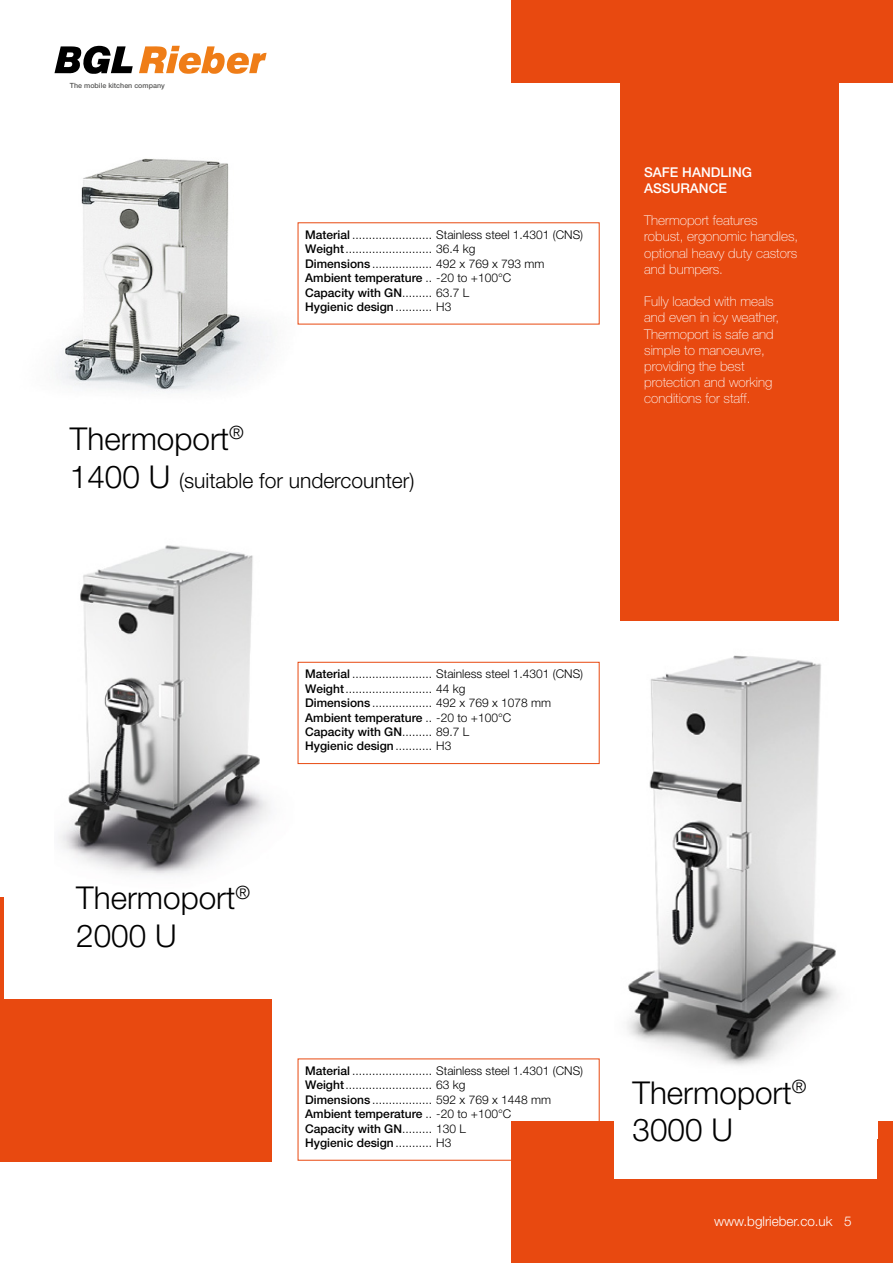
<style>
.page{position:relative;width:893px;height:1263px;background:#fff}
.page>*{position:absolute;margin:0;border:0;box-sizing:border-box;transform-origin:0 0}
.t1{font:300 31.5px/37.8px "Helvetica Neue LT Std";color:#000}
.t2{font:300 21px "Helvetica Neue LT Std";color:#000}
.t3{font:100 13.5px/16.2px "Helvetica Neue LT Std";color:#fff}
.t4{font:500 13.5px/16.2px "Helvetica Neue LT Std";color:#fff}
.t5{font:300 13.5px "Helvetica Neue LT Std";color:#fff}
.t6{font:300 12px/14.4px "Helvetica Neue LT Std";color:#000}
.t7{font:500 7.2px "Helvetica Neue LT Std";color:#575756}
.s1{font-weight:500}
.s2{font-size:31.5px}
</style>
<div class="page">
<div style="left:511px;top:1121px;width:382px;height:142px;background:#e84910"></div>
<svg style="left:139px;top:46px;width:128px;height:28px"></svg>
<svg style="left:54px;top:46px;width:79px;height:28px"></svg>
<div style="left:511px;top:0;width:382px;height:83px;background:#e84910"></div>
<div style="left:614px;top:595px;width:263px;height:583px;background:#fff"></div>
<img style="left:627px;top:655px;width:212px;height:411px">
<img style="left:55px;top:158px;width:323px;height:234px">
<hr style="left:0;top:897px;width:4px;height:265px;background:#e84910">
<img style="left:59px;top:545px;width:269px;height:330px">
<div style="left:298px;top:1058px;width:302px;height:102px;border:1px solid #e84910"></div>
<div style="left:4px;top:999px;width:268px;height:163px;background:#e84910"></div>
<div style="left:298px;top:662px;width:302px;height:102px;border:1px solid #e84910"></div>
<div style="left:620px;top:47px;width:219px;height:574px;background:#e84910"></div>
<p class="t7" style="left:70px;top:81px;width:96px">The mobile kitchen company</p>
<p class="t6" style="left:305px;top:227px;width:279px"><span class="s1">Material</span> ........................ Stainless steel 1.4301 (CNS)<br><span class="s1">Weight</span>.......................... 36.4 kg<br><span class="s1">Dimensions</span> .................. 492 x 769 x 793 mm <span class="s1">Ambient temperature</span> .. -20 to +100°C<br><span class="s1">Capacity with GN</span>......... 63.7 L<br><span class="s1">Hygienic design</span>........... H3</p>
<h1 class="t1" style="left:70px;top:419px;width:175px">Thermoport<sup>®</sup></h1>
<h2 class="t2" style="left:70px;top:467px;width:346px"><span class="s2">1400 U</span> (suitable for undercounter)</h2>
<p class="t4" style="left:644px;top:164px;width:109px">SAFE HANDLING<br>ASSURANCE</p>
<p class="t3" style="left:644px;top:212px;width:156px">Thermoport features robust, ergonomic handles, optional heavy duty castors and bumpers.</p>
<p class="t3" style="left:644px;top:293px;width:137px">Fully loaded with meals and even in icy weather,<br>Thermoport is safe and simple to manoeuvre, providing the best protection and working conditions for staff.</p>
<h1 class="t1" style="left:76px;top:878px;width:175px">Thermoport<sup>®<br></sup>2000 U</h1>
<p class="t6" style="left:305px;top:667px;width:279px"><span class="s1">Material</span> ........................ Stainless steel 1.4301 (CNS)<br><span class="s1">Weight</span>.......................... 44 kg<br><span class="s1">Dimensions</span> .................. 492 x 769 x 1078 mm <span class="s1">Ambient temperature</span> .. -20 to +100°C<br><span class="s1">Capacity with GN</span>......... 89.7 L<br><span class="s1">Hygienic design</span>........... H3</p>
<p class="t6" style="left:305px;top:1063px;width:279px"><span class="s1">Material</span> ........................ Stainless steel 1.4301 (CNS)<br><span class="s1">Weight</span>.......................... 63 kg<br><span class="s1">Dimensions</span> .................. 592 x 769 x 1448 mm <span class="s1">Ambient temperature</span> .. -20 to +100°C<br><span class="s1">Capacity with GN</span>......... 130 L<br><span class="s1">Hygienic design</span>........... H3</p>
<h1 class="t1" style="left:632px;top:1073px;width:175px">Thermoport<sup>®<br></sup>3000 U</h1>
<p class="t5" style="left:714px;top:1213px;width:139px">www.bglrieber.co.uk 5</p>
</div>
